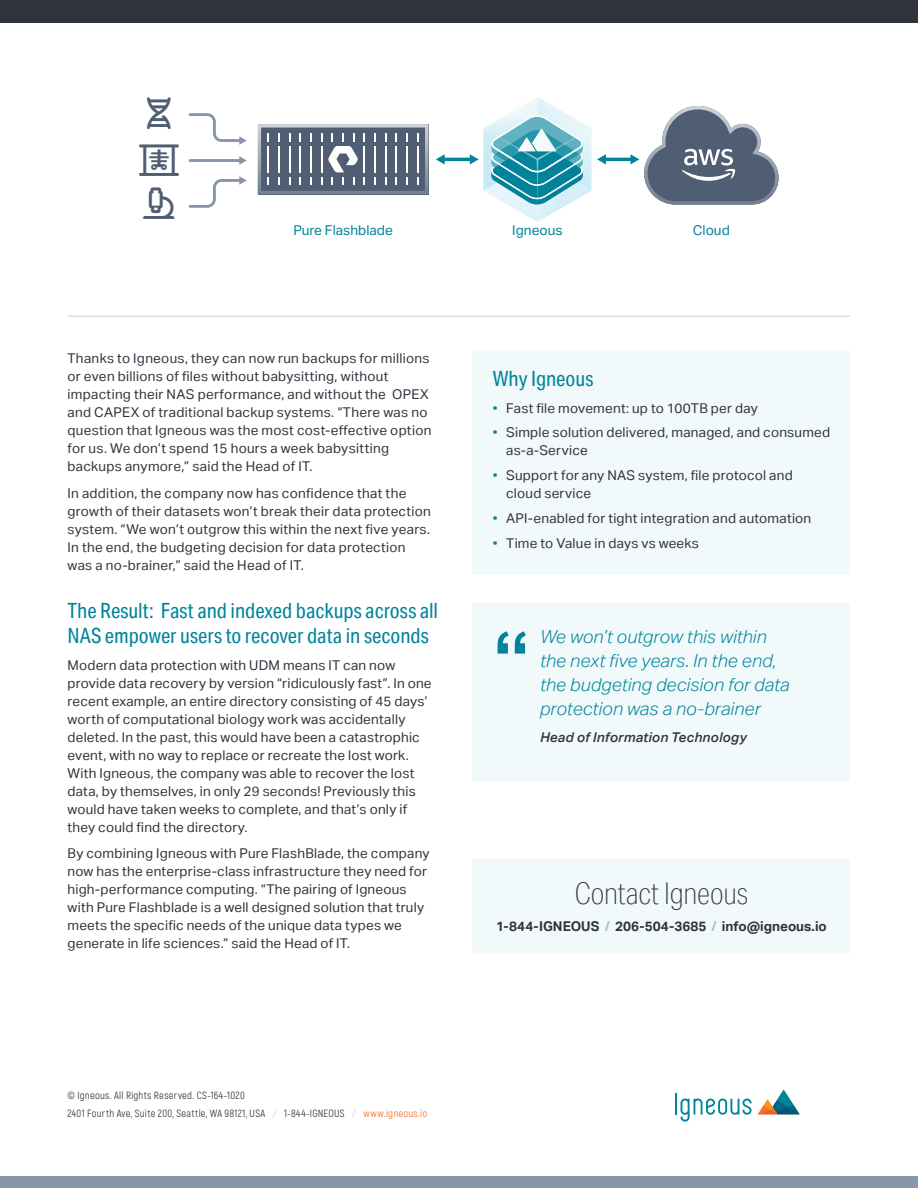
<style>
.page{position:relative;width:918px;height:1188px;background:#fff}
.page>*{position:absolute;margin:0;border:0;box-sizing:border-box;transform-origin:0 0}
.t1{font:700 75px "Arial";color:#00849b}
.t2{font:100 30px "Aktiv Grotesk Cd";letter-spacing:-.005em;color:#2e333d}
.t3{font:21px/25.5px "Aktiv Grotesk Cd";color:#00849b}
.t4{font:italic 300 18px/24px "Aktiv Grotesk";letter-spacing:.005em;color:#00849b}
.t5{font:13.8px "Aktiv Grotesk";color:#02849b}
.t6{font:13.5px/18px "Aktiv Grotesk";letter-spacing:.02em;color:#2e333d}
.t7{font:700 13.5px "Aktiv Grotesk";color:#2e333d}
.t8{font:italic 500 13.5px "Aktiv Grotesk";letter-spacing:.015em;color:#2e333d}
.t9{font:10.5px/18px "Akrobat";letter-spacing:.025em;color:#2e333d}
.s1{color:#0b839a}
.s2{color:#a5c0cc}
.s3{color:#d1d3d4}
.s4{color:#f36e24}
</style>
<div class="page">
<div style="left:0;top:0;width:918px;height:22px;background:#2e333d"></div>
<div style="left:0;top:1177px;width:918px;height:11px;background:#8796a8"></div>
<hr style="left:675px;top:1093px;width:2px;height:22px;background:#00849b">
<svg style="left:681px;top:1099px;width:71px;height:23px"></svg>
<svg style="left:758px;top:1090px;width:42px;height:25px"></svg>
<div style="left:472px;top:859px;width:378px;height:95px;background:#f2f9fa"></div>
<div style="left:472px;top:351px;width:378px;height:224px;background:#f2f9fa"></div>
<svg style="left:258px;top:124px;width:170px;height:70px;background:#717c8d"></svg>
<hr style="left:189px;top:159px;width:53px;height:3px;background:#8696a8">
<svg style="left:239px;top:156px;width:8px;height:9px"></svg>
<hr style="left:441px;top:158px;width:32px;height:3px;background:#02849b;border-radius:2px">
<svg style="left:436px;top:154px;width:9px;height:10px"></svg>
<hr style="left:603px;top:158px;width:31px;height:3px;background:#02849b;border-radius:2px">
<svg style="left:470px;top:97px;width:136px;height:125px"></svg>
<svg style="left:630px;top:106px;width:149px;height:99px"></svg>
<svg style="left:189px;top:113px;width:58px;height:32px"></svg>
<svg style="left:189px;top:176px;width:58px;height:32px"></svg>
<div style="left:472px;top:603px;width:378px;height:177px;background:#f2f9fa"></div>
<hr style="left:68px;top:316px;width:782px;height:1px;background:#dee0e5">
<p class="t5" style="left:293px;top:222px;width:101px">Pure Flashblade</p>
<p class="t5" style="left:512px;top:222px;width:52px">Igneous</p>
<p class="t5" style="left:693px;top:222px;width:38px">Cloud</p>
<p class="t6" style="left:68px;top:349px;width:365px">Thanks to Igneous, they can now run backups for millions or even billions of files without babysitting, without impacting their NAS performance, and without the OPEX and CAPEX of traditional backup systems. “There was no question that Igneous was the most cost-effective option for us. We don’t spend 15 hours a week babysitting backups anymore,” said the Head of IT.</p>
<p class="t6" style="left:68px;top:484px;width:365px">In addition, the company now has confidence that the growth of their datasets won’t break their data protection system. “We won’t outgrow this within the next five years.<br>In the end, the budgeting decision for data protection was a no-brainer,” said the Head of IT.</p>
<h3 class="t3" style="left:68px;top:597px;width:372px">The Result: Fast and indexed backups across all<br>NAS empower users to recover data in seconds</h3>
<p class="t6" style="left:68px;top:656px;width:366px">Modern data protection with UDM means IT can now provide data recovery by version “ridiculously fast”. In one recent example, an entire directory consisting of 45 days’ worth of computational biology work was accidentally deleted. In the past, this would have been a catastrophic event, with no way to replace or recreate the lost work.<br>With Igneous, the company was able to recover the lost data, by themselves, in only 29 seconds! Previously this would have taken weeks to complete, and that’s only if they could find the directory.</p>
<p class="t6" style="left:68px;top:844px;width:364px">By combining Igneous with Pure FlashBlade, the company now has the enterprise-class infrastructure they need for high-performance computing. “The pairing of Igneous with Pure Flashblade is a well designed solution that truly meets the specific needs of the unique data types we generate in life sciences.” said the Head of IT.</p>
<h3 class="t3" style="left:493px;top:366px;width:102px">Why Igneous</h3>
<p class="t6" style="left:493px;top:399px;width:267px"><span class="s1">•</span> Fast file movement: up to 100TB per day</p>
<p class="t6" style="left:506px;top:423px;width:325px;text-indent:-14px"><span class="s1">•</span> Simple solution delivered, managed, and consumed as-a-Service</p>
<p class="t6" style="left:506px;top:466px;width:288px;text-indent:-14px"><span class="s1">•</span> Support for any NAS system, file protocol and cloud service</p>
<p class="t6" style="left:493px;top:509px;width:320px"><span class="s1">•</span> API-enabled for tight integration and automation</p>
<p class="t6" style="left:493px;top:534px;width:208px"><span class="s1">•</span> Time to Value in days vs weeks</p>
<h1 class="t1" style="left:493px;top:610px;width:39px">“</h1>
<h3 class="t4" style="left:540px;top:625px;width:251px">We won’t outgrow this within the next five years. In the end, the budgeting decision for data protection was a no-brainer</h3>
<p class="t8" style="left:540px;top:729px;width:208px">Head of Information Technology</p>
<h2 class="t2" style="left:575px;top:876px;width:175px">Contact Igneous</h2>
<p class="t7" style="left:496px;top:917px;width:332px">1-844-IGNEOUS <span class="s2">/</span> 206-504-3685 <span class="s2">/</span> info@igneous.io</p>
<p class="t9" style="left:68px;top:1087px;width:361px">© Igneous. All Rights Reserved. CS-164-1020<br>2401 Fourth Ave, Suite 200, Seattle, WA 98121, USA <span class="s3">/</span> 1-844-IGNEOUS <span class="s3">/</span> <span class="s4">www.igneous.io</span></p>
</div>
